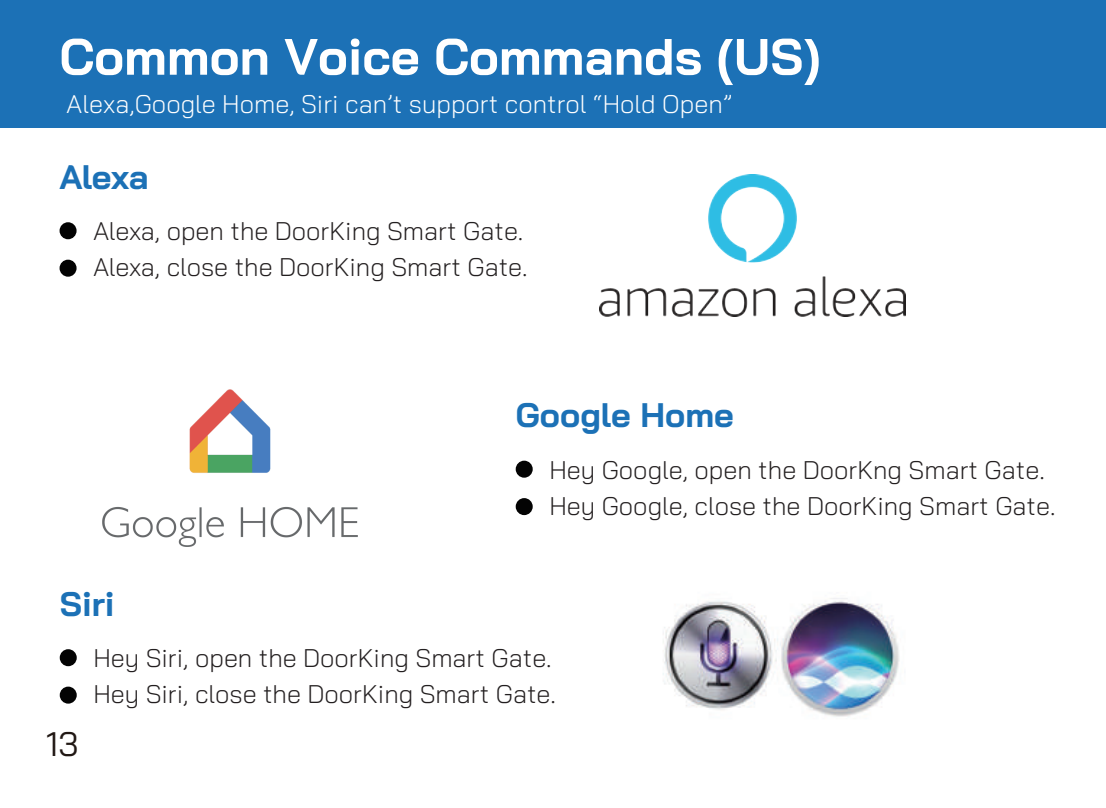
<style>
.page{position:relative;width:1106px;height:808px;background:#fff}
.page>*{position:absolute;margin:0;border:0;box-sizing:border-box;transform-origin:0 0}
.t1{font:700 33.9px "Bai Jamjuree";color:#1c71b6}
.t2{font:33.9px "Bai Jamjuree";color:#211814}
.t3{font:300 25.5px/36px "Bai Jamjuree";color:#231f20}
.t4{font:300 25.5px "Bai Jamjuree";color:#fff}
</style>
<div class="page">
<div style="left:0;top:0;width:1106px;height:128px;background:#1c71b6"></div>
<svg style="left:62px;top:38px;width:756px;height:47px"></svg>
<div style="left:60px;top:222px;width:17px;height:17px;background:#030303;border-radius:50%"></div>
<div style="left:60px;top:260px;width:17px;height:17px;background:#030303;border-radius:50%"></div>
<div style="left:515px;top:461px;width:17px;height:17px;background:#030303;border-radius:50%"></div>
<div style="left:515px;top:498px;width:17px;height:17px;background:#030303;border-radius:50%"></div>
<div style="left:60px;top:649px;width:17px;height:17px;background:#030303;border-radius:50%"></div>
<div style="left:60px;top:687px;width:17px;height:17px;background:#030303;border-radius:50%"></div>
<img style="left:102px;top:390px;width:255px;height:157px">
<img style="left:663px;top:598px;width:237px;height:119px">
<img style="left:599px;top:174px;width:306px;height:143px">
<p class="t4" style="left:66px;top:83px;width:667px">Alexa,Google Home, Siri can’t support control “Hold Open”</p>
<h1 class="t1" style="left:60px;top:157px;width:90px">Alexa</h1>
<p class="t3" style="left:93px;top:213px;width:436px">Alexa, open the DoorKing Smart Gate.<br>Alexa, close the DoorKing Smart Gate.</p>
<h1 class="t1" style="left:515px;top:396px;width:220px">Google Home</h1>
<p class="t3" style="left:549px;top:452px;width:507px">Hey Google, open the DoorKng Smart Gate.<br>Hey Google, close the DoorKing Smart Gate.</p>
<h1 class="t1" style="left:60px;top:584px;width:56px">Siri</h1>
<p class="t3" style="left:93px;top:640px;width:464px">Hey Siri, open the DoorKing Smart Gate.<br>Hey Siri, close the DoorKing Smart Gate.</p>
<h1 class="t2" style="left:46px;top:715px;width:34px">13</h1>
</div>
